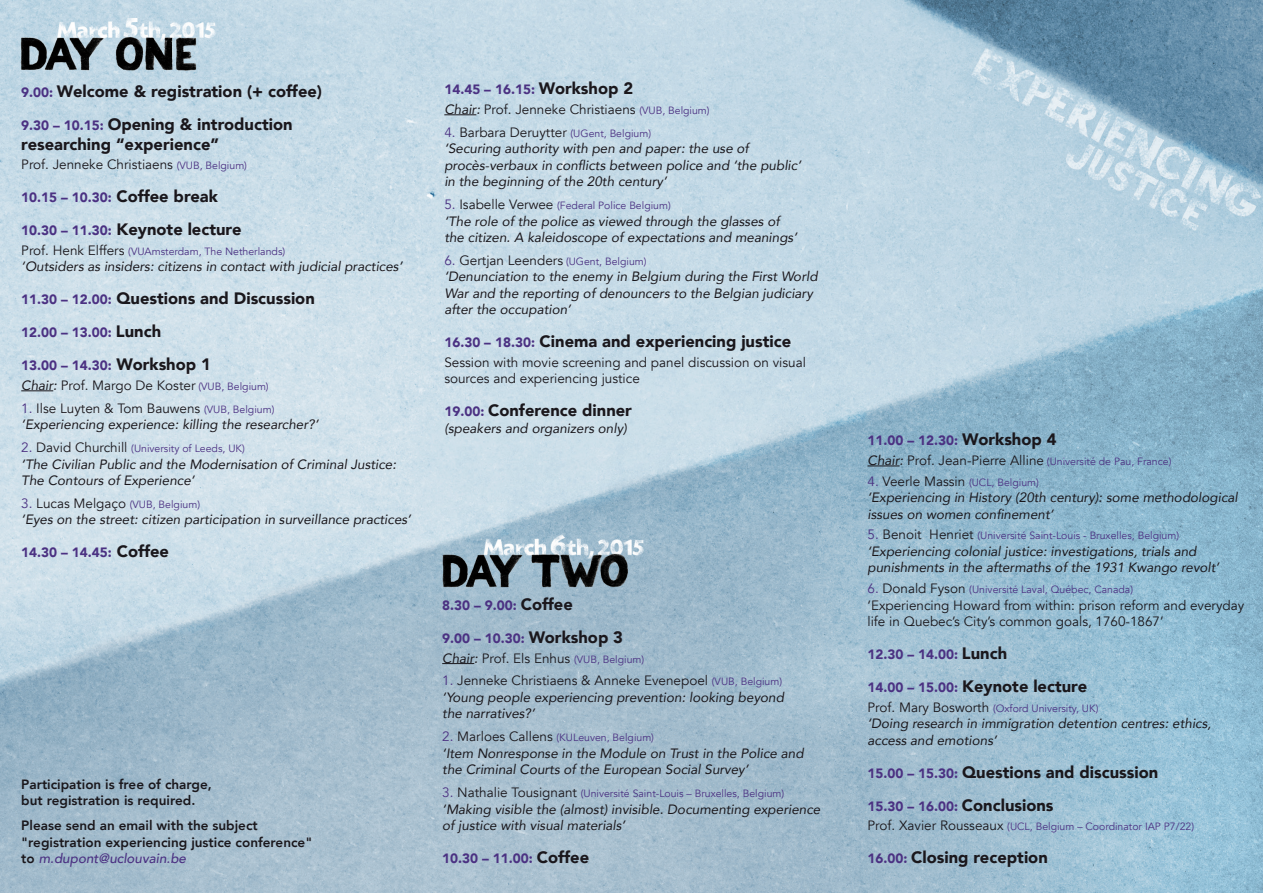
<style>
.page{position:relative;width:1263px;height:893px;background:#fff}
.page>*{position:absolute;margin:0;border:0;box-sizing:border-box;transform-origin:0 0}
.Alineastijl_1{font:900 16.5px/19.5px "Avenir";color:#1a171c}
.Alineastijl_1-2{font:italic 13.5px/16.5px "Avenir";color:#1a171c}
.Alineastijl_1-3{font:13.5px/16.5px "Avenir";color:#1a171c}
.Alineastijl_1-4{font:900 13.5px "Avenir";color:#4b3182}
.Alineastijl_1-5{font:800 13.5px/16.5px "Avenir";color:#1a171c}
.Alineastijl_1-6{font:10.5px "Avenir";color:#4b3182}
.s1{font-size:13.5px;color:#4b3182}
.s2{font-size:10.5px;color:#4b3182}
.s3{font-size:16.5px;color:#1a171c}
.s4{font-size:13.5px;color:#1a171c}
.s5{font-style:italic}
.s6{font-style:normal;color:#4b3182}
.s7{font-style:normal}
.s8{font-style:normal;font-size:10.5px;color:#4b3182}
.s9{font-size:13.5px}
.s10{font-weight:500;font-style:italic;color:#4b3182}
.s11{font-style:italic;font-size:13.5px;color:#1a171c}
</style>
<div class="page">
<img style="left:0;top:0;width:1263px;height:893px">
<hr style="left:21px;top:390px;width:32px;height:1px;background:#1a171c">
<hr style="left:867px;top:466px;width:32px;height:1px;background:#1a171c">
<hr style="left:442px;top:663px;width:32px;height:1px;background:#1a171c">
<hr style="left:444px;top:114px;width:32px;height:1px;background:#1a171c">
<p class="Alineastijl_1" style="left:21px;top:81px;width:302px"><span class="s1">9.00:</span> Welcome &amp; registration (+ coffee)</p>
<p class="Alineastijl_1" style="left:21px;top:114px;width:273px"><span class="s1">9.30 – 10.15:</span> Opening &amp; introduction researching “experience”</p>
<p class="Alineastijl_1-3" style="left:21px;top:157px;width:227px">Prof. Jenneke Christiaens <span class="s2">(VUB, Belgium)</span></p>
<p class="Alineastijl_1-4" style="left:21px;top:186px;width:198px">10.15 – 10.30: <span class="s3">Coffee break</span></p>
<p class="Alineastijl_1" style="left:21px;top:219px;width:222px"><span class="s1">10.30 – 11.30:</span> Keynote lecture</p>
<p class="Alineastijl_1-6" style="left:21px;top:245px;width:265px"><span class="s4">Prof. Henk Elffers</span> (VUAmsterdam, The Netherlands)</p>
<p class="Alineastijl_1-2" style="left:21px;top:258px;width:383px">‘Outsiders as insiders: citizens in contact with judicial practices’</p>
<p class="Alineastijl_1" style="left:21px;top:288px;width:295px"><span class="s1">11.30 – 12.00:</span> Questions and Discussion</p>
<p class="Alineastijl_1-4" style="left:21px;top:321px;width:141px">12.00 – 13.00: <span class="s3">Lunch</span></p>
<p class="Alineastijl_1-4" style="left:21px;top:354px;width:191px">13.00 – 14.30: <span class="s3">Workshop 1</span></p>
<p class="Alineastijl_1-3" style="left:21px;top:377px;width:249px"><span class="s5">Chair:</span> Prof. Margo De Koster <span class="s2">(VUB, Belgium)</span></p>
<p class="Alineastijl_1-2" style="left:21px;top:400px;width:299px"><span class="s6">1.</span> <span class="s7">Ilse Luyten &amp; Tom Bauwens</span> <span class="s8">(VUB, Belgium) </span>‘Experiencing experience: killing the researcher?’</p>
<p class="Alineastijl_1-6" style="left:21px;top:442px;width:225px"><span class="s9">2.</span> <span class="s4">David Churchill</span> (University of Leeds, UK)</p>
<p class="Alineastijl_1-2" style="left:21px;top:456px;width:376px">‘The Civilian Public and the Modernisation of Criminal Justice:<br>The Contours of Experience’</p>
<p class="Alineastijl_1-6" style="left:21px;top:498px;width:180px"><span class="s9">3.</span> <span class="s4">Lucas Melgaço</span> (VUB, Belgium)</p>
<p class="Alineastijl_1-2" style="left:21px;top:511px;width:391px">‘Eyes on the street: citizen participation in surveillance practices’</p>
<p class="Alineastijl_1-4" style="left:21px;top:541px;width:149px">14.30 – 14.45: <span class="s3">Coffee</span></p>
<p class="Alineastijl_1-5" style="left:21px;top:776px;width:192px">Participation is free of charge, but registration is required.</p>
<p class="Alineastijl_1-5" style="left:21px;top:817px;width:293px">Please send an email with the subject "registration experiencing justice conference" to <span class="s10">m.dupont@uclouvain.be</span></p>
<p class="Alineastijl_1-4" style="left:444px;top:78px;width:190px">14.45 – 16.15: <span class="s3">Workshop 2</span></p>
<p class="Alineastijl_1-3" style="left:444px;top:101px;width:267px"><span class="s5">Chair:</span> Prof. Jenneke Christiaens <span class="s2">(VUB, Belgium)</span></p>
<p class="Alineastijl_1-2" style="left:444px;top:124px;width:358px"><span class="s6">4.</span> <span class="s7">Barbara Deruytter</span> <span class="s8">(UGent, Belgium)<br></span>‘Securing authority with pen and paper: the use of procès-verbaux in conflicts between police and ‘the public’ in the beginning of the 20th century’</p>
<p class="Alineastijl_1-6" style="left:444px;top:199px;width:228px"><span class="s9">5.</span> <span class="s4">Isabelle Verwee</span> (Federal Police Belgium)</p>
<p class="Alineastijl_1-2" style="left:444px;top:213px;width:354px">‘The role of the police as viewed through the glasses of the citizen. A kaleidoscope of expectations and meanings’</p>
<p class="Alineastijl_1-2" style="left:444px;top:252px;width:375px"><span class="s6">6.</span> <span class="s7">Gertjan Leenders</span> <span class="s8">(UGent, Belgium)<br></span>‘Denunciation to the enemy in Belgium during the First World War and the reporting of denouncers to the Belgian judiciary after the occupation’</p>
<p class="Alineastijl_1" style="left:444px;top:332px;width:348px"><span class="s1">16.30 – 18.30:</span> Cinema and experiencing justice</p>
<p class="Alineastijl_1-3" style="left:444px;top:354px;width:363px">Session with movie screening and panel discussion on visual sources and experiencing justice</p>
<p class="Alineastijl_1" style="left:444px;top:401px;width:189px"><span class="s1">19.00:</span> Conference dinner</p>
<p class="Alineastijl_1-2" style="left:444px;top:420px;width:184px">(speakers and organizers only)</p>
<p class="Alineastijl_1-4" style="left:442px;top:594px;width:132px">8.30 – 9.00: <span class="s3">Coffee</span></p>
<p class="Alineastijl_1-4" style="left:442px;top:627px;width:182px">9.00 – 10.30: <span class="s3">Workshop 3</span></p>
<p class="Alineastijl_1-3" style="left:442px;top:650px;width:204px"><span class="s5">Chair:</span> Prof. Els Enhus <span class="s2">(VUB, Belgium)</span></p>
<p class="Alineastijl_1-2" style="left:442px;top:672px;width:343px"><span class="s6">1.</span> <span class="s7">Jenneke Christiaens &amp; Anneke Evenepoel</span> <span class="s8">(VUB, Belgium) </span>‘Young people experiencing prevention: looking beyond the narratives?’</p>
<p class="Alineastijl_1-6" style="left:442px;top:731px;width:213px"><span class="s9">2.</span> <span class="s4">Marloes Callens</span> (KULeuven, Belgium)</p>
<p class="Alineastijl_1-2" style="left:442px;top:745px;width:363px">‘Item Nonresponse in the Module on Trust in the Police and the Criminal Courts of the European Social Survey’</p>
<p class="Alineastijl_1-6" style="left:442px;top:787px;width:343px"><span class="s9">3.</span> <span class="s4">Nathalie Tousignant</span> (Université Saint-Louis – Bruxelles, Belgium)</p>
<p class="Alineastijl_1-2" style="left:442px;top:801px;width:380px">‘Making visible the (almost) invisible. Documenting experience of justice with visual materials’</p>
<p class="Alineastijl_1-4" style="left:442px;top:847px;width:148px">10.30 – 11.00: <span class="s3">Coffee</span></p>
<p class="Alineastijl_1-4" style="left:867px;top:429px;width:191px">11.00 – 12.30: <span class="s3">Workshop 4</span></p>
<p class="Alineastijl_1-6" style="left:867px;top:455px;width:305px"><span class="s11">Chair:</span> <span class="s4">Prof. Jean-Pierre Alline</span> (Université de Pau, France)</p>
<p class="Alineastijl_1-6" style="left:867px;top:476px;width:173px"><span class="s9">4.</span> <span class="s4">Veerle Massin</span> (UCL, Belgium)</p>
<p class="Alineastijl_1-2" style="left:867px;top:489px;width:372px">‘Experiencing in History (20th century): some methodological issues on women confinement’</p>
<p class="Alineastijl_1-6" style="left:867px;top:530px;width:313px"><span class="s9">5.</span> <span class="s4">Benoit Henriet</span> (Université Saint-Louis - Bruxelles, Belgium)</p>
<p class="Alineastijl_1-2" style="left:867px;top:543px;width:353px">‘Experiencing colonial justice: investigations, trials and punishments in the aftermaths of the 1931 Kwango revolt’</p>
<p class="Alineastijl_1-6" style="left:867px;top:583px;width:267px"><span class="s9">6.</span> <span class="s4">Donald Fyson</span> (Université Laval, Québec, Canada)</p>
<p class="Alineastijl_1-3" style="left:867px;top:597px;width:378px">‘Experiencing Howard from within: prison reform and everyday life in Quebec’s City’s common goals, 1760-1867’</p>
<p class="Alineastijl_1-4" style="left:867px;top:643px;width:141px">12.30 – 14.00: <span class="s3">Lunch</span></p>
<p class="Alineastijl_1" style="left:867px;top:676px;width:221px"><span class="s1">14.00 – 15.00:</span> Keynote lecture</p>
<p class="Alineastijl_1-6" style="left:867px;top:702px;width:232px"><span class="s4">Prof. Mary Bosworth</span> (Oxford University, UK)</p>
<p class="Alineastijl_1-2" style="left:867px;top:715px;width:345px">‘Doing research in immigration detention centres: ethics, access and emotions’</p>
<p class="Alineastijl_1" style="left:867px;top:762px;width:292px"><span class="s1">15.00 – 15.30:</span> Questions and discussion</p>
<p class="Alineastijl_1-4" style="left:867px;top:794px;width:188px">15.30 – 16.00: <span class="s3">Conclusions</span></p>
<p class="Alineastijl_1-6" style="left:867px;top:820px;width:328px"><span class="s4">Prof. Xavier Rousseaux</span> (UCL, Belgium – Coordinator IAP P7/22)</p>
<p class="Alineastijl_1" style="left:867px;top:847px;width:182px"><span class="s1">16.00:</span> Closing reception</p>
</div>
